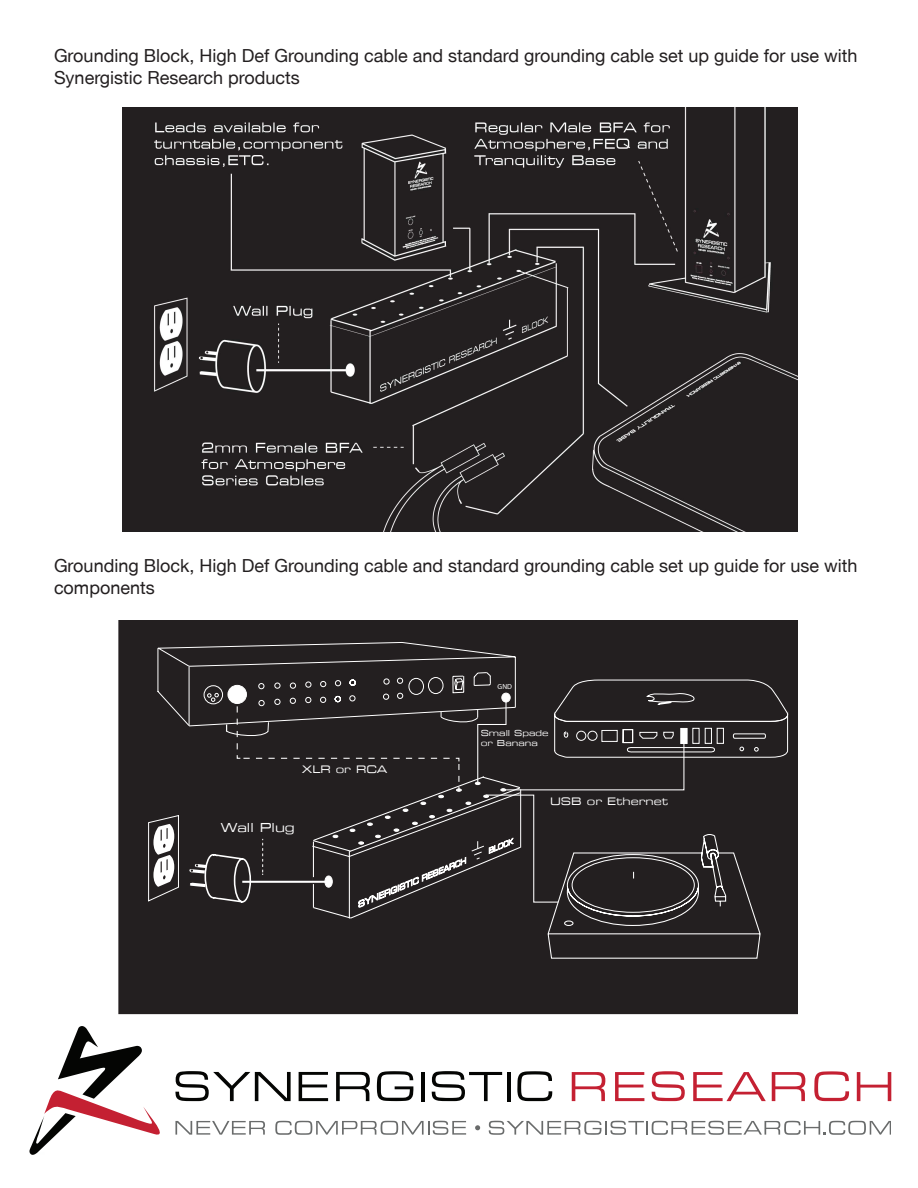
<style>
.page{position:relative;width:918px;height:1188px;background:#fff}
.page>*{position:absolute;margin:0;border:0;box-sizing:border-box;transform-origin:0 0}
.t1{font:18px/21.6px "Helvetica Neue LT";color:#231f20}
.t2{font:12.6px "Eurostile Extended";color:#fff}
.t3{font:10.5px "Eurostile Extended";color:#fff}
.t4{font:8.4px/10.1px "Eurostile Extended";color:#fff}
.t5{font:7.35px "Myriad Pro";color:#fff}
</style>
<div class="page">
<svg style="left:29px;top:1026px;width:131px;height:129px"></svg>
<svg style="left:175px;top:1071px;width:116px;height:30px"></svg>
<svg style="left:299px;top:1072px;width:29px;height:29px"></svg>
<svg style="left:336px;top:1072px;width:34px;height:29px"></svg>
<svg style="left:377px;top:1071px;width:36px;height:30px"></svg>
<hr style="left:421px;top:1072px;width:4px;height:29px;background:#040503">
<svg style="left:432px;top:1071px;width:70px;height:30px"></svg>
<hr style="left:507px;top:1072px;width:4px;height:29px;background:#040503">
<svg style="left:517px;top:1071px;width:35px;height:30px"></svg>
<svg style="left:572px;top:1072px;width:33px;height:29px"></svg>
<svg style="left:615px;top:1072px;width:29px;height:29px"></svg>
<svg style="left:652px;top:1071px;width:33px;height:30px"></svg>
<svg style="left:693px;top:1072px;width:73px;height:29px"></svg>
<svg style="left:772px;top:1072px;width:33px;height:29px"></svg>
<svg style="left:814px;top:1071px;width:35px;height:30px"></svg>
<svg style="left:857px;top:1072px;width:34px;height:29px"></svg>
<svg style="left:175px;top:1121px;width:90px;height:14px"></svg>
<svg style="left:275px;top:1121px;width:191px;height:14px"></svg>
<svg style="left:475px;top:1125px;width:5px;height:5px"></svg>
<svg style="left:489px;top:1121px;width:401px;height:14px"></svg>
<img style="left:122px;top:107px;width:676px;height:424px">
<div style="left:119px;top:621px;width:678px;height:393px;background:#231f20"></div>
<svg style="left:565px;top:679px;width:224px;height:79px"></svg>
<svg style="left:547px;top:834px;width:214px;height:125px"></svg>
<svg style="left:148px;top:642px;width:368px;height:277px"></svg>
<svg style="left:236px;top:697px;width:449px;height:206px"></svg>
<p class="t1" style="left:54px;top:45px;width:805px">Grounding Block, High Def Grounding cable and standard grounding cable set up guide for use with<br>Synergistic Research products</p>
<p class="t1" style="left:54px;top:555px;width:805px">Grounding Block, High Def Grounding cable and standard grounding cable set up guide for use with components</p>
<p class="t5" style="left:498px;top:682px;width:16px">GND</p>
<p class="t3" style="left:302px;top:762px;width:87px">XLR or RCA</p>
<p class="t2" style="left:221px;top:819px;width:76px">Wall Plug</p>
<p class="t4" style="left:481px;top:727px;width:69px">Small Spade or Banana</p>
<p class="t3" style="left:550px;top:794px;width:119px">USB or Ethernet</p>
</div>
